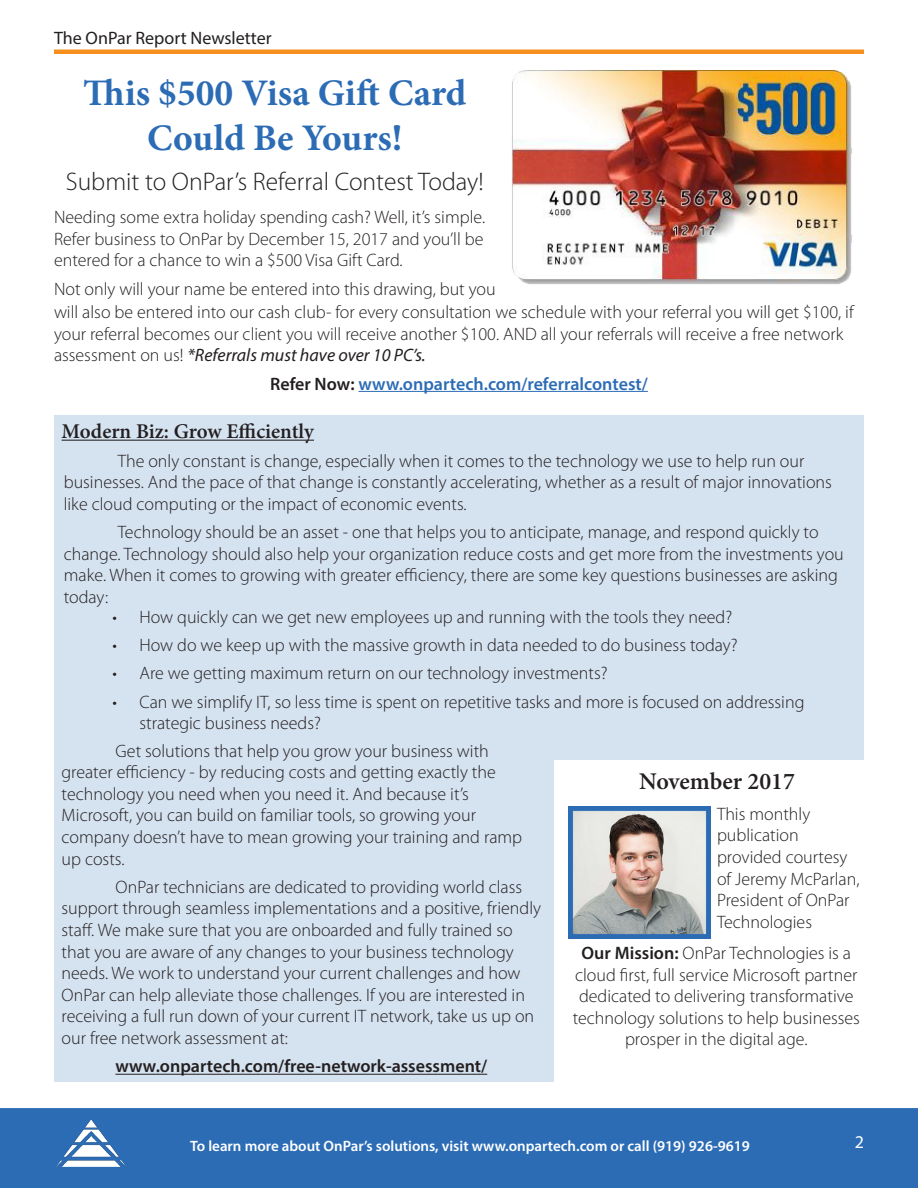
<style>
.page{position:relative;width:918px;height:1188px;background:#fff}
.page>*{position:absolute;margin:0;border:0;box-sizing:border-box;transform-origin:0 0}
.t1{font:700 37.5px/45px "Minion Pro";color:#2c6cb5;text-align:center}
.t2{font:300 25.5px "Myriad Pro";color:#231f20}
.t3{font:600 24px "Minion Pro";letter-spacing:-.005em;color:#231f20}
.t4{font:600 21px "Minion Pro";color:#231f20}
.t5{font:300 18px/21.6px "Myriad Pro";color:#231f20}
.t6{font:600 18px "Myriad Pro";color:#2c6cb5}
.t7{font:600 18px "Myriad Pro";color:#231f20}
.t8{font:18px "Myriad Pro";color:#231f20}
.t9{font:18px "Myriad Pro";color:#fff}
.t10{font:600 15px "Myriad Pro";color:#fff}
.s1{font-weight:400;font-style:italic}
.s2{color:#231f20}
.s3{font-weight:600}
</style>
<div class="page">
<div style="left:1px;top:1109px;width:916px;height:78px;background:#2c6cb5"></div>
<div style="left:0;top:1108px;width:918px;height:80px;border:2px solid #2c6cb5"></div>
<img style="left:56px;top:1119px;width:70px;height:48px">
<hr style="left:54px;top:50px;width:810px;height:4px;background:#f78f1e">
<img style="left:569px;top:806px;width:141px;height:133px">
<img style="left:512px;top:70px;width:340px;height:214px">
<hr style="left:359px;top:391px;width:289px;height:1px;background:#2c6cb5">
<div style="left:54px;top:415px;width:810px;height:345px;background:#d5e2f0"></div>
<hr style="left:62px;top:440px;width:252px;height:1px;background:#231f20">
<div style="left:54px;top:752px;width:500px;height:330px;background:#d5e2f0"></div>
<hr style="left:115px;top:1074px;width:372px;height:1px;background:#231f20">
<p class="t8" style="left:54px;top:26px;width:219px">The OnPar Report Newsletter</p>
<p class="t1" style="left:83px;top:70px;width:385px">This $500 Visa Gift Card<br>Could Be Yours!</p>
<p class="t2" style="left:66px;top:167px;width:419px">Submit to OnPar’s Referral Contest Today!</p>
<p class="t5" style="left:54px;top:207px;width:433px;text-align:justify">Needing some extra holiday spending cash? Well, it’s simple.<br>Refer business to OnPar by December 15, 2017 and you’ll be entered for a chance to win a $500 Visa Gift Card.</p>
<p class="t5" style="left:54px;top:278px;width:443px">Not only will your name be entered into this drawing, but you</p>
<p class="t5" style="left:54px;top:302px;width:801px">will also be entered into our cash club- for every consultation we schedule with your referral you will get $100, if your referral becomes our client you will receive another $100. AND all your referrals will receive a free network assessment on us! <span class="s1">*Referrals must have over 10 PC’s.</span></p>
<p class="t6" style="left:270px;top:372px;width:379px"><span class="s2">Refer Now:</span> www.onpartech.com/referralcontest/</p>
<p class="t4" style="left:62px;top:417px;width:254px">Modern Biz: Grow Efficiently</p>
<p class="t5" style="left:64px;top:450px;width:770px;text-indent:54px">The only constant is change, especially when it comes to the technology we use to help run our businesses. And the pace of that change is constantly accelerating, whether as a result of major innovations like cloud computing or the impact of economic events.</p>
<p class="t5" style="left:64px;top:522px;width:782px;text-indent:54px">Technology should be an asset - one that helps you to anticipate, manage, and respond quickly to change. Technology should also help your organization reduce costs and get more from the investments you make. When it comes to growing with greater efficiency, there are some key questions businesses are asking today:</p>
<p class="t5" style="left:112px;top:606px;width:621px">• How quickly can we get new employees up and running with the tools they need?</p>
<p class="t5" style="left:112px;top:634px;width:627px">• How do we keep up with the massive growth in data needed to do business today?</p>
<p class="t5" style="left:112px;top:663px;width:497px">• Are we getting maximum return on our technology investments?</p>
<p class="t5" style="left:139px;top:691px;width:667px;text-indent:-27px">• Can we simplify IT, so less time is spent on repetitive tasks and more is focused on addressing strategic business needs?</p>
<p class="t5" style="left:62px;top:740px;width:462px;text-indent:54px">Get solutions that help you grow your business with greater efficiency - by reducing costs and getting exactly the technology you need when you need it. And because it’s Microsoft, you can build on familiar tools, so growing your company doesn’t have to mean growing your training and ramp up costs.</p>
<p class="t5" style="left:62px;top:876px;width:481px;text-indent:54px">OnPar technicians are dedicated to providing world class support through seamless implementations and a positive, friendly staff. We make sure that you are onboarded and fully trained so that you are aware of any changes to your business technology needs. We work to understand your current challenges and how OnPar can help alleviate those challenges. If you are interested in receiving a full run down of your current IT network, take us up on our free network assessment at:</p>
<p class="t7" style="left:115px;top:1055px;width:373px">www.onpartech.com/free-network-assessment/</p>
<p class="t3" style="left:639px;top:764px;width:157px">November 2017</p>
<p class="t5" style="left:717px;top:803px;width:144px">This monthly publication provided courtesy of Jeremy McParlan,<br>President of OnPar<br>Technologies</p>
<p class="t5" style="left:573px;top:943px;width:289px;text-align:center"><span class="s3">Our Mission:</span> OnPar Technologies is a cloud first, full service Microsoft partner dedicated to delivering transformative technology solutions to help businesses prosper in the digital age.</p>
<p class="t10" style="left:190px;top:1136px;width:561px">To learn more about OnPar’s solutions, visit www.onpartech.com or call (919) 926-9619</p>
<p class="t9" style="left:855px;top:1131px;width:11px">2</p>
</div>
